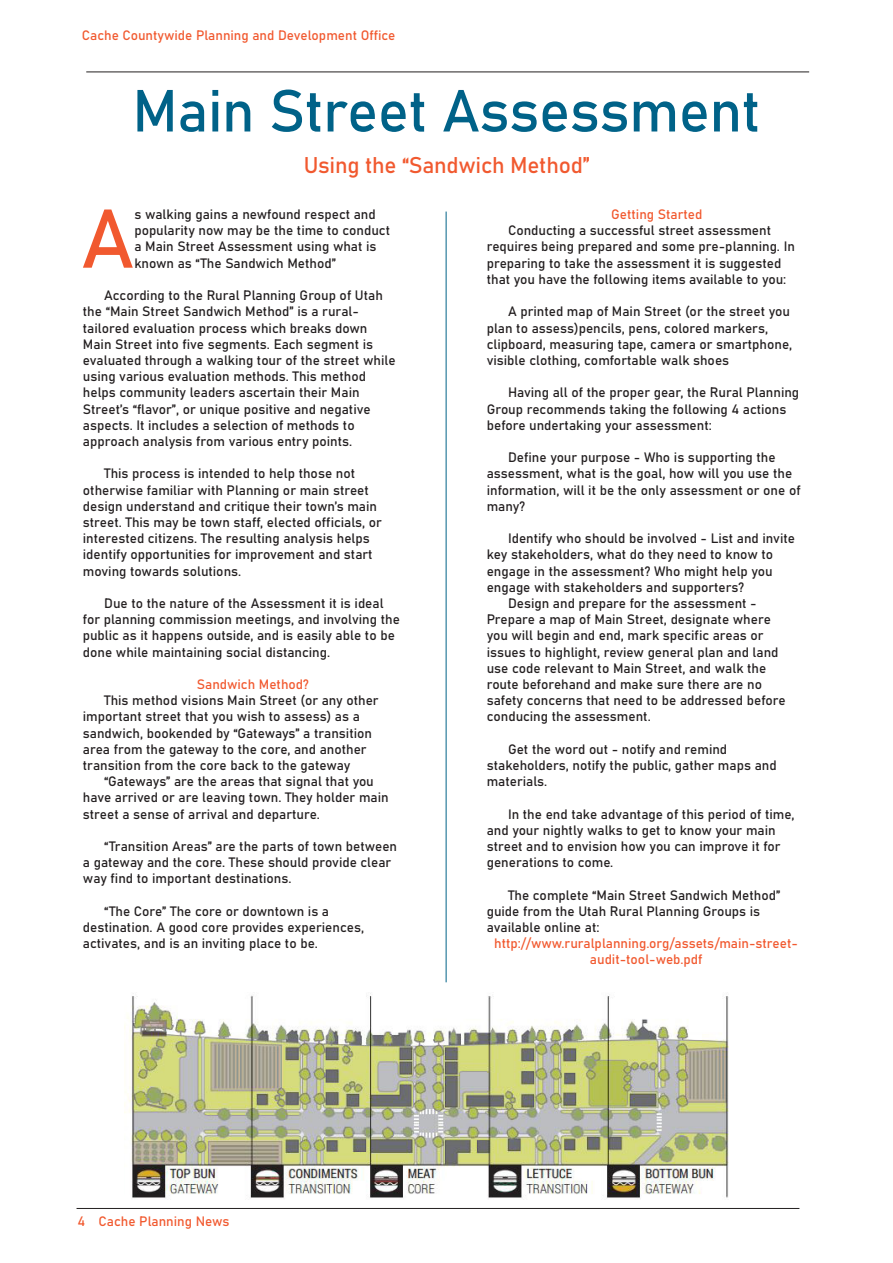
<style>
.page{position:relative;width:893px;height:1263px;background:#fff}
.page>*{position:absolute;margin:0;border:0;box-sizing:border-box;transform-origin:0 0}
.Dropcap{font:81.9px "Bahnschrift";color:#f1592f}
.Headline{font:58.5px "Bahnschrift";letter-spacing:-.01em;color:#006288}
.Intro{font:22.5px "Bahnschrift";letter-spacing:-.01em;color:#f1592f}
.Copy{font:13.5px/16.2px "Bahnschrift";color:#231f20}
.Copy-2{font:13.5px/16.2px "Bahnschrift";color:#f1592f;text-align:center}
.Dropcap-2{font:13.5px/16.2px "Bahnschrift";color:#231f20}
</style>
<div class="page">
<hr style="left:77px;top:1208px;width:722px;height:1px;background:#231f20">
<hr style="left:86px;top:72px;width:723px;height:1px;background:#231f20">
<img style="left:124px;top:993px;width:605px;height:206px">
<hr style="left:446px;top:212px;width:1px;height:770px;background:#006288">
<p class="Copy-2" style="left:82px;top:28px;width:315px">Cache Countywide Planning and Development Office</p>
<p class="Headline" style="left:132px;top:74px;width:630px">Main Street Assessment</p>
<p class="Intro" style="left:304px;top:151px;width:288px">Using the “Sandwich Method”</p>
<p class="Dropcap" style="left:81px;top:187px;width:55px">A</p>
<p class="Dropcap-2" style="left:134px;top:206px;width:257px">s walking gains a newfound respect and popularity now may be the time to conduct a Main Street Assessment using what is known as “The Sandwich Method”</p>
<p class="Copy" style="left:83px;top:287px;width:314px;text-indent:21px">According to the Rural Planning Group of Utah the “Main Street Sandwich Method” is a rural&shy;tailored evaluation process which breaks down Main Street into five segments. Each segment is evaluated through a walking tour of the street while using various evaluation methods. This method helps community leaders ascertain their Main Street’s “flavor”, or unique positive and negative aspects. It includes a selection of methods to approach analysis from various entry points.</p>
<p class="Copy" style="left:83px;top:465px;width:301px;text-indent:21px">This process is intended to help those not otherwise familiar with Planning or main street design understand and critique their town’s main street. This may be town staff, elected officials, or interested citizens. The resulting analysis helps identify opportunities for improvement and start moving towards solutions.</p>
<p class="Copy" style="left:83px;top:595px;width:319px;text-indent:21px">Due to the nature of the Assessment it is ideal for planning commission meetings, and involving the public as it happens outside, and is easily able to be done while maintaining social distancing.</p>
<p class="Copy-2" style="left:197px;top:676px;width:114px">Sandwich Method?</p>
<p class="Copy" style="left:83px;top:692px;width:297px;text-indent:21px">This method visions Main Street (or any other important street that you wish to assess) as a sandwich, bookended by “Gateways” a transition area from the gateway to the core, and another transition from the core back to the gateway</p>
<p class="Copy" style="left:83px;top:773px;width:307px;text-indent:21px">“Gateways” are the areas that signal that you have arrived or are leaving town. They holder main street a sense of arrival and departure.</p>
<p class="Copy" style="left:83px;top:838px;width:316px;text-indent:21px">“Transition Areas” are the parts of town between a gateway and the core. These should provide clear way find to important destinations.</p>
<p class="Copy" style="left:83px;top:903px;width:283px;text-indent:21px">“The Core” The core or downtown is a destination. A good core provides experiences, activates, and is an inviting place to be.</p>
<p class="Copy-2" style="left:611px;top:206px;width:93px">Getting Started</p>
<p class="Copy" style="left:487px;top:222px;width:310px;text-indent:21px">Conducting a successful street assessment requires being prepared and some pre-planning. In preparing to take the assessment it is suggested that you have the following items available to you:</p>
<p class="Copy" style="left:487px;top:303px;width:307px;text-indent:21px">A printed map of Main Street (or the street you plan to assess)pencils, pens, colored markers, clipboard, measuring tape, camera or smartphone, visible clothing, comfortable walk shoes</p>
<p class="Copy" style="left:487px;top:384px;width:314px;text-indent:21px">Having all of the proper gear, the Rural Planning<br>Group recommends taking the following 4 actions before undertaking your assessment:</p>
<p class="Copy" style="left:487px;top:449px;width:315px;text-indent:21px">Define your purpose - Who is supporting the assessment, what is the goal, how will you use the information, will it be the only assessment or one of many?</p>
<p class="Copy" style="left:487px;top:530px;width:310px;text-indent:21px">Identify who should be involved - List and invite key stakeholders, what do they need to know to engage in the assessment? Who might help you engage with stakeholders and supporters?</p>
<p class="Copy" style="left:487px;top:595px;width:300px;text-indent:21px">Design and prepare for the assessment - Prepare a map of Main Street, designate where you will begin and end, mark specific areas or issues to highlight, review general plan and land use code relevant to Main Street, and walk the route beforehand and make sure there are no safety concerns that need to be addressed before conducing the assessment.</p>
<p class="Copy" style="left:487px;top:741px;width:291px;text-indent:21px">Get the word out - notify and remind stakeholders, notify the public, gather maps and materials.</p>
<p class="Copy" style="left:487px;top:806px;width:309px;text-indent:21px">In the end take advantage of this period of time, and your nightly walks to get to know your main street and to envision how you can improve it for generations to come.</p>
<p class="Copy" style="left:487px;top:887px;width:295px;text-indent:21px">The complete “Main Street Sandwich Method” guide from the Utah Rural Planning Groups is available online at:</p>
<p class="Copy-2" style="left:494px;top:935px;width:305px">http://www.ruralplanning.org/assets/main-street&shy;audit-tool-web.pdf</p>
<p class="Copy-2" style="left:77px;top:1213px;width:154px">4 Cache Planning News</p>
</div>
